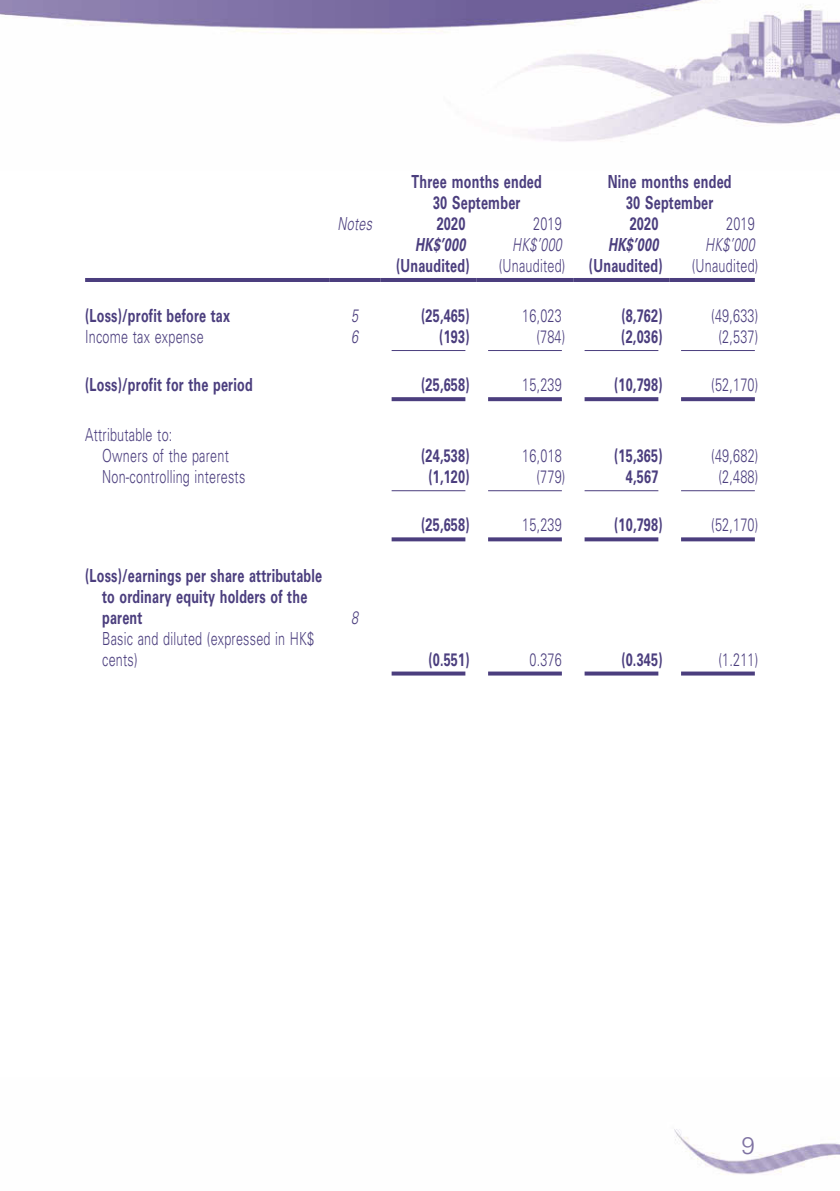
<style>
.page{position:relative;width:840px;height:1191px;background:#fff}
.page>*{position:absolute;margin:0;border:0;box-sizing:border-box;transform-origin:0 0}
.t1{font:300 24px "Univers LT Std";color:#7e72a2}
.t2{font:700 18px/21px "Univers LT Std";letter-spacing:.015em;color:#4b3e7e;text-align:center;scale:.7 1}
.t3{font:300 18px/21px "Univers LT Std";letter-spacing:.015em;color:#4b3e7e;scale:.7 1}
.t4{font:italic 300 18px "Univers LT Std";letter-spacing:.015em;color:#4b3e7e;scale:.7 1}
.t5{font:italic 700 18px "Univers LT Std";letter-spacing:.015em;color:#4b3e7e;scale:.7 1}
</style>
<div class="page">
<img style="left:674px;top:1129px;width:165px;height:46px">
<img style="left:0;top:0;width:839px;height:142px">
<hr style="left:85px;top:278px;width:244px;height:4px;background:#4b3e7e">
<hr style="left:329px;top:278px;width:51px;height:4px;background:#4b3e7e">
<hr style="left:380px;top:278px;width:96px;height:4px;background:#4b3e7e">
<hr style="left:476px;top:278px;width:97px;height:4px;background:#4b3e7e">
<hr style="left:573px;top:278px;width:96px;height:4px;background:#4b3e7e">
<hr style="left:669px;top:278px;width:85px;height:4px;background:#4b3e7e">
<hr style="left:391px;top:350px;width:74px;height:1px;background:#4b3e7e">
<hr style="left:488px;top:350px;width:73px;height:1px;background:#4b3e7e">
<hr style="left:584px;top:350px;width:74px;height:1px;background:#4b3e7e">
<hr style="left:680px;top:350px;width:74px;height:1px;background:#4b3e7e">
<svg style="left:391px;top:397px;width:74px;height:4px"></svg>
<svg style="left:488px;top:397px;width:73px;height:4px"></svg>
<svg style="left:584px;top:397px;width:74px;height:4px"></svg>
<svg style="left:681px;top:397px;width:73px;height:4px"></svg>
<hr style="left:391px;top:490px;width:74px;height:1px;background:#4b3e7e">
<hr style="left:488px;top:490px;width:73px;height:1px;background:#4b3e7e">
<hr style="left:584px;top:490px;width:74px;height:1px;background:#4b3e7e">
<hr style="left:680px;top:490px;width:74px;height:1px;background:#4b3e7e">
<svg style="left:391px;top:537px;width:74px;height:4px"></svg>
<svg style="left:488px;top:537px;width:73px;height:4px"></svg>
<svg style="left:584px;top:537px;width:74px;height:4px"></svg>
<svg style="left:681px;top:537px;width:73px;height:4px"></svg>
<svg style="left:391px;top:671px;width:74px;height:4px"></svg>
<svg style="left:488px;top:671px;width:73px;height:4px"></svg>
<svg style="left:584px;top:671px;width:74px;height:4px"></svg>
<svg style="left:681px;top:671px;width:73px;height:4px"></svg>
<p class="t2" style="left:411px;top:171px;width:187px">Three months ended<br>30 September</p>
<p class="t2" style="left:607px;top:171px;width:178px">Nine months ended<br>30 September</p>
<p class="t4" style="left:337px;top:213px;width:51px">Notes</p>
<p class="t2" style="left:436px;top:213px;width:42px">2020</p>
<p class="t3" style="left:533px;top:213px;width:42px">2019</p>
<p class="t2" style="left:629px;top:213px;width:42px">2020</p>
<p class="t3" style="left:725px;top:213px;width:42px">2019</p>
<p class="t5" style="left:415px;top:234px;width:73px">HK$’000</p>
<p class="t4" style="left:512px;top:234px;width:72px">HK$’000</p>
<p class="t5" style="left:607px;top:234px;width:73px">HK$’000</p>
<p class="t4" style="left:704px;top:234px;width:72px">HK$’000</p>
<p class="t2" style="left:396px;top:255px;width:107px">(Unaudited)</p>
<p class="t3" style="left:498px;top:255px;width:97px">(Unaudited)</p>
<p class="t2" style="left:588px;top:255px;width:107px">(Unaudited)</p>
<p class="t3" style="left:691px;top:255px;width:97px">(Unaudited)</p>
<p class="t2" style="left:85px;top:305px;width:209px">(Loss)/profit before tax</p>
<p class="t4" style="left:351px;top:305px;width:12px">5</p>
<p class="t2" style="left:421px;top:305px;width:71px">(25,465)</p>
<p class="t3" style="left:522px;top:305px;width:58px">16,023</p>
<p class="t2" style="left:621px;top:305px;width:60px">(8,762)</p>
<p class="t3" style="left:710px;top:305px;width:69px">(49,633)</p>
<p class="t3" style="left:85px;top:326px;width:171px">Income tax expense</p>
<p class="t4" style="left:351px;top:326px;width:12px">6</p>
<p class="t2" style="left:439px;top:326px;width:45px">(193)</p>
<p class="t3" style="left:536px;top:326px;width:43px">(784)</p>
<p class="t2" style="left:621px;top:326px;width:60px">(2,036)</p>
<p class="t3" style="left:718px;top:326px;width:58px">(2,537)</p>
<p class="t2" style="left:85px;top:374px;width:241px">(Loss)/profit for the period</p>
<p class="t2" style="left:421px;top:374px;width:71px">(25,658)</p>
<p class="t3" style="left:522px;top:374px;width:58px">15,239</p>
<p class="t2" style="left:613px;top:374px;width:71px">(10,798)</p>
<p class="t3" style="left:711px;top:374px;width:69px">(52,170)</p>
<p class="t3" style="left:102px;top:424px;width:182px;text-indent:-17px">Attributable to:<br>Owners of the parent</p>
<p class="t2" style="left:421px;top:446px;width:71px">(24,538)</p>
<p class="t3" style="left:522px;top:445px;width:58px">16,018</p>
<p class="t2" style="left:613px;top:446px;width:71px">(15,365)</p>
<p class="t3" style="left:711px;top:445px;width:69px">(49,682)</p>
<p class="t3" style="left:102px;top:466px;width:206px">Non-controlling interests</p>
<p class="t2" style="left:428px;top:467px;width:60px">(1,120)</p>
<p class="t3" style="left:536px;top:466px;width:43px">(779)</p>
<p class="t2" style="left:625px;top:467px;width:48px">4,567</p>
<p class="t3" style="left:718px;top:466px;width:58px">(2,488)</p>
<p class="t2" style="left:421px;top:515px;width:71px">(25,658)</p>
<p class="t3" style="left:522px;top:514px;width:58px">15,239</p>
<p class="t2" style="left:613px;top:515px;width:71px">(10,798)</p>
<p class="t3" style="left:711px;top:514px;width:69px">(52,170)</p>
<p class="t2" style="left:102px;top:565px;width:316px;text-align:left;text-indent:-17px">(Loss)/earnings per share attributable to ordinary equity holders of the parent</p>
<p class="t4" style="left:351px;top:606px;width:12px">8</p>
<p class="t3" style="left:102px;top:628px;width:304px">Basic and diluted (expressed in HK$ cents)</p>
<p class="t2" style="left:428px;top:649px;width:60px">(0.551)</p>
<p class="t3" style="left:529px;top:649px;width:48px">0.376</p>
<p class="t2" style="left:621px;top:649px;width:60px">(0.345)</p>
<p class="t3" style="left:718px;top:649px;width:58px">(1.211)</p>
<h1 class="t1" style="left:741px;top:1131px;width:15px">9</h1>
</div>
